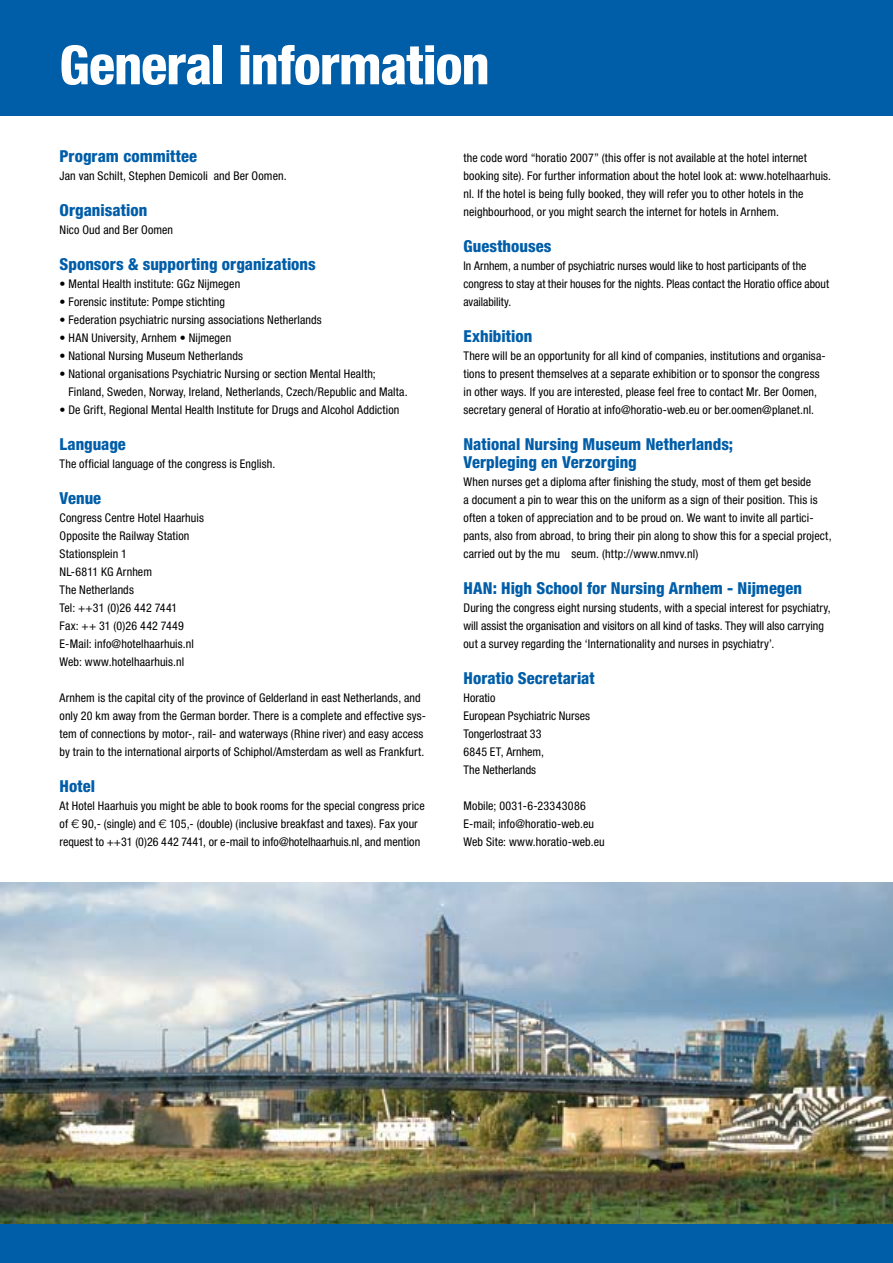
<style>
.page{position:relative;width:893px;height:1263px;background:#fff}
.page>*{position:absolute;margin:0;border:0;box-sizing:border-box;transform-origin:0 0}
.t1{font:800 condensed 54px "Helvetica Neue LT Std";letter-spacing:-.015em;color:#fff}
.t2{font:800 condensed 16.5px/18px "Helvetica Neue LT Std";color:#005da8}
.t3{font:condensed 12px/18px "Helvetica Neue LT Std";letter-spacing:.01em;color:#000}
.s1{font-weight:300;font-stretch:expanded}
</style>
<div class="page">
<div style="left:0;top:0;width:893px;height:116px;background:#005da8"></div>
<img style="left:0;top:882px;width:893px;height:342px">
<div style="left:0;top:1224px;width:893px;height:39px;background:#005da8"></div>
<h1 class="t1" style="left:60px;top:32px;width:432px">General information</h1>
<h2 class="t2" style="left:60px;top:147px;width:139px">Program committee</h2>
<p class="t3" style="left:60px;top:167px;width:229px">Jan van Schilt, Stephen Demicoli and Ber Oomen.</p>
<h2 class="t2" style="left:60px;top:201px;width:89px">Organisation</h2>
<p class="t3" style="left:60px;top:221px;width:115px">Nico Oud and Ber Oomen</p>
<h2 class="t2" style="left:60px;top:255px;width:258px">Sponsors &amp; supporting organizations</h2>
<p class="t3" style="left:60px;top:275px;width:182px">• Mental Health institute: GGz Nijmegen</p>
<p class="t3" style="left:60px;top:293px;width:167px">• Forensic institute: Pompe stichting</p>
<p class="t3" style="left:60px;top:311px;width:264px">• Federation psychiatric nursing associations Netherlands</p>
<p class="t3" style="left:60px;top:329px;width:173px">• HAN University, Arnhem • Nijmegen</p>
<p class="t3" style="left:60px;top:347px;width:185px">• National Nursing Museum Netherlands</p>
<p class="t3" style="left:68px;top:365px;width:341px;text-indent:-9px">• National organisations Psychiatric Nursing or section Mental Health;<br>Finland, Sweden, Norway, Ireland, Netherlands, Czech/Republic and Malta.</p>
<p class="t3" style="left:60px;top:401px;width:341px">• De Grift, Regional Mental Health Institute for Drugs and Alcohol Addiction</p>
<h2 class="t2" style="left:60px;top:435px;width:68px">Language</h2>
<p class="t3" style="left:60px;top:455px;width:217px">The official language of the congress is English.</p>
<h2 class="t2" style="left:60px;top:489px;width:43px">Venue</h2>
<p class="t3" style="left:60px;top:509px;width:146px">Congress Centre Hotel Haarhuis<br>Opposite the Railway Station<br>Stationsplein 1<br>NL-6811 KG Arnhem<br>The Netherlands<br>Tel: ++31 (0)26 442 7441<br>Fax: ++ 31 (0)26 442 7449<br>E-Mail: info@hotelhaarhuis.nl<br>Web: www.hotelhaarhuis.nl</p>
<p class="t3" style="left:60px;top:689px;width:368px">Arnhem is the capital city of the province of Gelderland in east Netherlands, and only 20 km away from the German border. There is a complete and effective sys&shy;tem of connections by motor-, rail- and waterways (Rhine river) and easy access by train to the international airports of Schiphol/Amsterdam as well as Frankfurt.</p>
<h2 class="t2" style="left:60px;top:777px;width:37px">Hotel</h2>
<p class="t3" style="left:60px;top:797px;width:367px">At Hotel Haarhuis you might be able to book rooms for the special congress price of <span class="s1">€</span> 90,- (single) and <span class="s1">€</span> 105,- (double) (inclusive breakfast and taxes). Fax your request to ++31 (0)26 442 7441, or e-mail to info@hotelhaarhuis.nl, and mention</p>
<p class="t3" style="left:463px;top:149px;width:369px">the code word “horatio 2007” (this offer is not available at the hotel internet booking site). For further information about the hotel look at: www.hotelhaarhuis. nl. If the hotel is being fully booked, they will refer you to other hotels in the neighbourhood, or you might search the internet for hotels in Arnhem.</p>
<h2 class="t2" style="left:463px;top:237px;width:89px">Guesthouses</h2>
<p class="t3" style="left:463px;top:257px;width:367px">In Arnhem, a number of psychiatric nurses would like to host participants of the congress to stay at their houses for the nights. Pleas contact the Horatio office about availability.</p>
<h2 class="t2" style="left:463px;top:327px;width:70px">Exhibition</h2>
<p class="t3" style="left:463px;top:347px;width:364px">There will be an opportunity for all kind of companies, institutions and organisa&shy;tions to present themselves at a separate exhibition or to sponsor the congress in other ways. If you are interested, please feel free to contact Mr. Ber Oomen, secretary general of Horatio at info@horatio-web.eu or ber.oomen@planet.nl.</p>
<h2 class="t2" style="left:463px;top:435px;width:271px">National Nursing Museum Netherlands;<br>Verpleging en Verzorging</h2>
<p class="t3" style="left:463px;top:473px;width:370px">When nurses get a diploma after finishing the study, most of them get beside<br>a document a pin to wear this on the uniform as a sign of their position. This is often a token of appreciation and to be proud on. We want to invite all partici&shy;pants, also from abroad, to bring their pin along to show this for a special project, carried out by the mu seum. (http://www.nmvv.nl)</p>
<h2 class="t2" style="left:463px;top:579px;width:340px">HAN: High School for Nursing Arnhem - Nijmegen</h2>
<p class="t3" style="left:463px;top:599px;width:369px">During the congress eight nursing students, with a special interest for psychiatry, will assist the organisation and visitors on all kind of tasks. They will also carrying out a survey regarding the ‘Internationality and nurses in psychiatry’.</p>
<h2 class="t2" style="left:463px;top:669px;width:133px">Horatio Secretariat</h2>
<p class="t3" style="left:463px;top:689px;width:128px">Horatio<br>European Psychiatric Nurses<br>Tongerlostraat 33<br>6845 ET, Arnhem,<br>The Netherlands</p>
<p class="t3" style="left:463px;top:797px;width:143px">Mobile; 0031-6-23343086<br>E-mail; info@horatio-web.eu<br>Web Site: www.horatio-web.eu</p>
</div>
